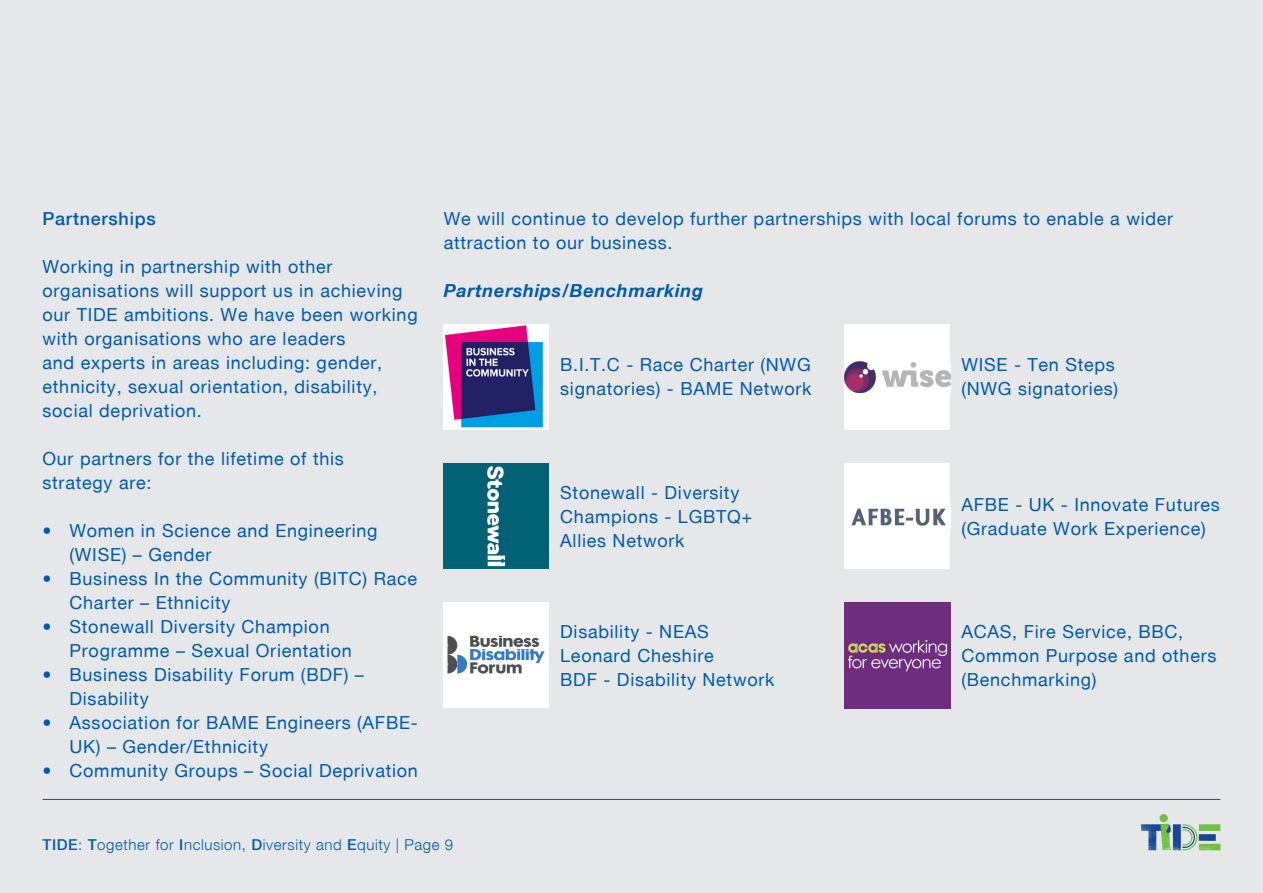
<style>
.page{position:relative;width:1263px;height:893px;background:#e6e7e9}
.page>*{position:absolute;margin:0;border:0;box-sizing:border-box;transform-origin:0 0}
.t1{font:18px/24px "Helvetica Neue Roman WHAM";letter-spacing:.04em;color:#015aaa}
.t2{font:18px "Helvetica Neue Bold Italic WHAM";letter-spacing:.04em;color:#015aaa}
.t3{font:18px "Helvetica Neue Medium WHAM";letter-spacing:.04em;color:#015aaa}
.t4{font:15px "Helvetica Neue Light WHAM";letter-spacing:.04em;color:#015aaa}
.s1{font-family:"Helvetica Neue Medium WHAM"}
</style>
<div class="page">
<hr style="left:43px;top:799px;width:1177px;height:1px;background:#015aaa">
<svg style="left:1141px;top:814px;width:79px;height:37px"></svg>
<img style="left:444px;top:324px;width:105px;height:105px">
<img style="left:444px;top:463px;width:105px;height:106px">
<div style="left:444px;top:603px;width:105px;height:105px;background:#fff"></div>
<img style="left:447px;top:635px;width:98px;height:39px">
<div style="left:845px;top:324px;width:105px;height:105px;background:#fff"></div>
<img style="left:845px;top:361px;width:105px;height:31px">
<div style="left:845px;top:463px;width:105px;height:106px;background:#fff"></div>
<img style="left:851px;top:508px;width:95px;height:18px">
<img style="left:845px;top:603px;width:105px;height:105px">
<p class="t3" style="left:43px;top:208px;width:115px">Partnerships</p>
<p class="t1" style="left:43px;top:254px;width:377px">Working in partnership with other organisations will support us in achieving our TIDE ambitions. We have been working with organisations who are leaders<br>and experts in areas including: gender, ethnicity, sexual orientation, disability, social deprivation.</p>
<p class="t1" style="left:43px;top:446px;width:303px">Our partners for the lifetime of this strategy are:</p>
<p class="t1" style="left:70px;top:518px;width:310px;text-indent:-27px">• Women in Science and Engineering (WISE) – Gender</p>
<p class="t1" style="left:70px;top:566px;width:349px;text-indent:-27px">• Business In the Community (BITC) Race<br>Charter – Ethnicity</p>
<p class="t1" style="left:70px;top:614px;width:284px;text-indent:-27px">• Stonewall Diversity Champion<br>Programme – Sexual Orientation</p>
<p class="t1" style="left:70px;top:662px;width:296px;text-indent:-27px">• Business Disability Forum (BDF) –<br>Disability</p>
<p class="t1" style="left:70px;top:710px;width:350px;text-indent:-27px">• Association for BAME Engineers (AFBE-<br>UK) – Gender/Ethnicity</p>
<p class="t1" style="left:43px;top:758px;width:377px">• Community Groups – Social Deprivation</p>
<p class="t1" style="left:444px;top:206px;width:731px">We will continue to develop further partnerships with local forums to enable a wider attraction to our business.</p>
<p class="t2" style="left:444px;top:279px;width:261px">Partnerships/Benchmarking</p>
<p class="t1" style="left:560px;top:353px;width:253px">B.I.T.C - Race Charter (NWG signatories) - BAME Network</p>
<p class="t1" style="left:560px;top:480px;width:194px">Stonewall - Diversity<br>Champions - LGBTQ+<br>Allies Network</p>
<p class="t1" style="left:560px;top:619px;width:150px">Disability - NEAS</p>
<p class="t1" style="left:560px;top:643px;width:155px">Leonard Cheshire</p>
<p class="t1" style="left:560px;top:667px;width:216px">BDF - Disability Network</p>
<p class="t1" style="left:961px;top:353px;width:158px">WISE - Ten Steps (NWG signatories)</p>
<p class="t1" style="left:961px;top:492px;width:260px">AFBE - UK - Innovate Futures (Graduate Work Experience)</p>
<p class="t1" style="left:961px;top:619px;width:223px">ACAS, Fire Service, BBC,</p>
<p class="t1" style="left:961px;top:643px;width:257px">Common Purpose and others</p>
<p class="t1" style="left:961px;top:667px;width:137px">(Benchmarking)</p>
<p class="t4" style="left:43px;top:836px;width:412px"><span class="s1">TIDE</span>: <span class="s1">T</span>ogether for <span class="s1">I</span>nclusion, <span class="s1">D</span>iversity and <span class="s1">E</span>quity | Page 9</p>
</div>
